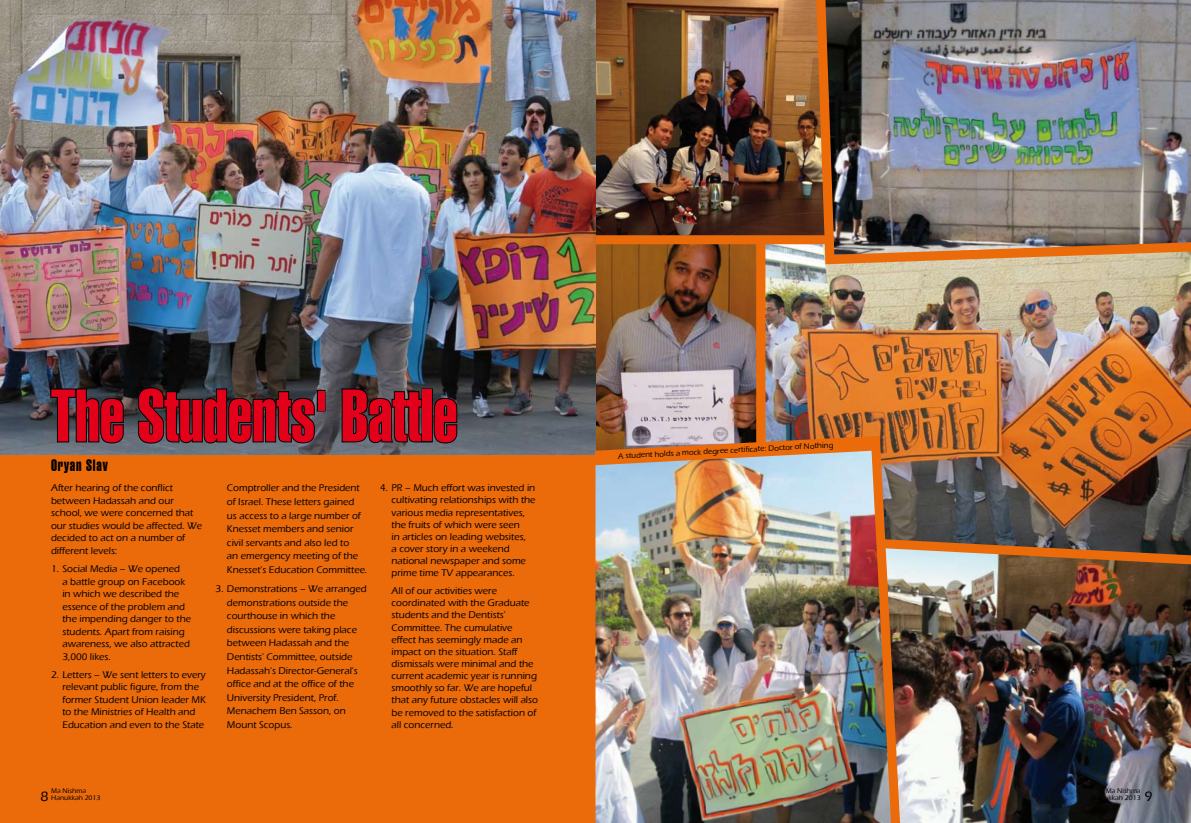
<style>
.page{position:relative;width:1191px;height:823px;background:#fff}
.page>*{position:absolute;margin:0;border:0;box-sizing:border-box;transform-origin:0 0}
.t1{font:72px "Swiss 911 BT Extra Compressed";color:#e2001a}
.t2{font:16px "Swiss 911 BT Extra Compressed";letter-spacing:.05em;color:#000}
.t3{font:500 14.1px "Eras ITC";color:#000}
.t4{font:500 10px/12.1px "Eras ITC";color:#000}
.t5{font:500 8px "Eras ITC";color:#000}
.t6{font:500 6.9px/7.8px "Eras ITC";color:#000}
</style>
<div class="page">
<img style="left:595px;top:244px;width:161px;height:187px">
<div style="left:0;top:0;width:595px;height:822px;background:#eb6a0a"></div>
<img style="left:756px;top:244px;width:435px;height:287px">
<img style="left:595px;top:0;width:216px;height:244px">
<img style="left:905px;top:531px;width:286px;height:291px">
<img style="left:0;top:0;width:595px;height:454px">
<img style="left:811px;top:0;width:380px;height:269px">
<svg style="left:49px;top:387px;width:76px;height:57px;background:#36383e"></svg>
<svg style="left:137px;top:386px;width:179px;height:58px;background:#35373c"></svg>
<div style="left:317px;top:389px;width:8px;height:22px;border:2px solid #000"></div>
<svg style="left:341px;top:387px;width:82px;height:57px;background:#3a3b3f"></svg>
<div style="left:422px;top:388px;width:11px;height:54px;border:2px solid #000"></div>
<svg style="left:433px;top:396px;width:25px;height:48px"></svg>
<img style="left:595px;top:431px;width:310px;height:391px">
<img style="left:591px;top:441px;width:286px;height:24px">
<h1 class="t1" style="left:51px;top:375px;width:408px">The Students' Battle</h1>
<h2 class="t2" style="left:51px;top:456px;width:58px">Oryan Slav</h2>
<p class="t4" style="left:51px;top:481px;width:152px;line-height:12.5px">After hearing of the conflict between Hadassah and our school, we were concerned that our studies would be affected. We decided to act on a number of different levels:</p>
<p class="t4" style="left:62px;top:562px;width:130px;line-height:12.5px;text-indent:-11px">1. Social Media – We opened<br>a battle group on Facebook in which we described the essence of the problem and the impending danger to the students. Apart from raising awareness, we also attracted<br>3,000 likes.</p>
<p class="t4" style="left:62px;top:668px;width:145px;line-height:12.5px;text-indent:-11px">2. Letters – We sent letters to every relevant public figure, from the former Student Union leader MK to the Ministries of Health and<br>Education and even to the State</p>
<p class="t4" style="left:227px;top:481px;width:142px;line-height:13.6px">Comptroller and the President of Israel. These letters gained<br>us access to a large number of<br>Knesset members and senior civil servants and also led to<br>an emergency meeting of the<br>Knesset's Education Committee.</p>
<p class="t4" style="left:227px;top:581px;width:141px;line-height:13.6px;text-indent:-11px">3. Demonstrations – We arranged demonstrations outside the courthouse in which the discussions were taking place between Hadassah and the<br>Dentists' Committee, outside<br>Hadassah's Director-General's office and at the office of the<br>University President, Prof.<br>Menachem Ben Sasson, on<br>Mount Scopus.</p>
<p class="t4" style="left:391px;top:482px;width:146px;text-indent:-11px">4. PR – Much effort was invested in cultivating relationships with the various media representatives, the fruits of which were seen<br>in articles on leading websites,<br>a cover story in a weekend national newspaper and some prime time TV appearances.</p>
<p class="t4" style="left:391px;top:584px;width:148px">All of our activities were coordinated with the Graduate students and the Dentists'<br>Committee. The cumulative effect has seemingly made an impact on the situation. Staff dismissals were minimal and the current academic year is running smoothly so far. We are hopeful that any future obstacles will also be removed to the satisfaction of all concerned.</p>
<p class="t5" style="left:618px;top:451px;width:217px;rotate:-3deg">A student holds a mock degree certificate: Doctor of Nothing</p>
<p class="t6" style="left:51px;top:786px;width:51px">Ma Nishma<br>Hanukkah 2013</p>
<p class="t6" style="left:1091px;top:786px;width:51px;text-align:right">Ma Nishma<br>Hanukkah 2013</p>
<h3 class="t3" style="left:41px;top:787px;width:10px">8</h3>
<h3 class="t3" style="left:1144px;top:787px;width:10px">9</h3>
</div>
